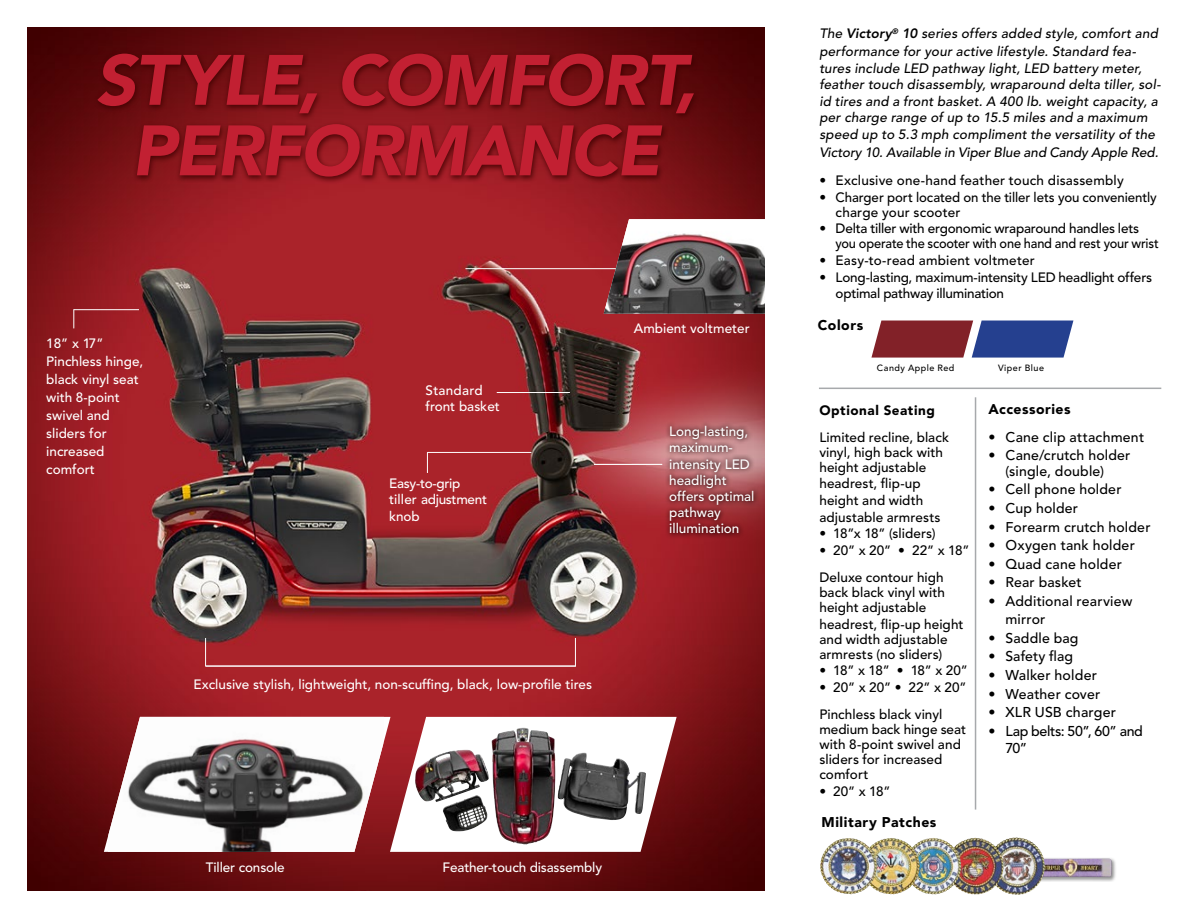
<style>
.page{position:relative;width:1188px;height:918px;background:#fff}
.page>*{position:absolute;margin:0;border:0;box-sizing:border-box;transform-origin:0 0}
.t1{font:italic 900 70.5px/70.5px "Avenir LT Std";letter-spacing:-.03em;color:#c22032;text-align:center}
.t2{font:500 14.25px "Avenir LT Std";letter-spacing:.005em;color:#000}
.t3{font:500 14.25px/17.1px "Avenir LT Std";letter-spacing:-.02em;color:#000}
.t4{font:500 14.1px/15.8px "Avenir LT Std";letter-spacing:.015em;color:#000}
.t5{font:900 14.1px "Avenir LT Std";letter-spacing:.04em;color:#000}
.t6{font:500 13.5px/15px "Avenir LT Std";color:#000}
.t7{font:italic 500 13.5px/16.5px "Avenir LT Std";letter-spacing:.015em;color:#000}
.t8{font:500 13.5px/18px "Avenir LT Std";color:#fff}
.t9{font:italic 500 13.5px "Avenir LT Std";letter-spacing:-.005em;color:#000}
.t10{font:500 13.5px/16.2px "Avenir LT Std";letter-spacing:-.02em;color:#fff}
.t11{font:900 13.5px "Avenir LT Std";letter-spacing:.04em;color:#000}
.t12{font:500 9px "Avenir LT Std";letter-spacing:.055em;color:#000}
.s1{font-weight:800}
.s2{font-size:14.1px}
</style>
<div class="page">
<img style="left:27px;top:27px;width:738px;height:864px">
<hr style="left:74px;top:309px;width:65px;height:1px;background:#fff">
<svg style="left:73px;top:309px;width:1px;height:19px"></svg>
<div style="left:1024px;top:857px;width:93px;height:25px;background:#000;opacity:.45"></div>
<img style="left:1045px;top:859px;width:67px;height:18px">
<img style="left:1004px;top:837px;width:41px;height:58px">
<img style="left:962px;top:838px;width:42px;height:57px">
<img style="left:920px;top:838px;width:42px;height:57px">
<img style="left:878px;top:838px;width:42px;height:57px">
<img style="left:820px;top:838px;width:58px;height:56px">
<hr style="left:497px;top:392px;width:73px;height:1px;background:#fff">
<hr style="left:594px;top:464px;width:68px;height:1px;background:#fff">
<hr style="left:427px;top:452px;width:104px;height:1px;background:#fff">
<hr style="left:465px;top:268px;width:167px;height:1px;background:#fff">
<hr style="left:206px;top:666px;width:370px;height:1px;background:#fff">
<svg style="left:427px;top:452px;width:1px;height:21px"></svg>
<svg style="left:205px;top:638px;width:1px;height:28px"></svg>
<svg style="left:575px;top:638px;width:1px;height:28px"></svg>
<hr style="left:819px;top:388px;width:342px;height:1px;background:#a7a9ac">
<hr style="left:975px;top:397px;width:1px;height:413px;background:#a7a9ac">
<div style="left:664px;top:420px;width:95px;height:119px;background:#140000;opacity:.8"></div>
<svg style="left:104px;top:717px;width:573px;height:135px"></svg>
<img style="left:492px;top:728px;width:63px;height:116px">
<svg style="left:871px;top:321px;width:202px;height:37px;background:#64456c"></svg>
<div style="left:93px;top:50px;width:607px;height:134px;background:#3e0000;opacity:.8"></div>
<img style="left:604px;top:219px;width:161px;height:95px">
<h1 class="t1" style="left:95px;top:46px;width:603px">STYLE, COMFORT,<br>PERFORMANCE</h1>
<p class="t8" style="left:46px;top:335px;width:99px">18” x 17”<br>Pinchless hinge, black vinyl seat with 8-point swivel and sliders for increased comfort</p>
<p class="t8" style="left:426px;top:382px;width:76px;line-height:16.2px">Standard front basket</p>
<p class="t10" style="left:389px;top:476px;width:99px">Easy-to-grip tiller adjustment knob</p>
<p class="t8" style="left:634px;top:320px;width:117px">Ambient voltmeter</p>
<p class="t8" style="left:669px;top:424px;width:87px;line-height:16.2px">Long-lasting, maximum&shy;intensity LED headlight offers optimal pathway illumination</p>
<p class="t8" style="left:194px;top:676px;width:400px">Exclusive stylish, lightweight, non-scuffing, black, low-profile tires</p>
<p class="t8" style="left:206px;top:858px;width:80px">Tiller console</p>
<p class="t8" style="left:443px;top:858px;width:161px">Feather-touch disassembly</p>
<p class="t7" style="left:819px;top:25px;width:340px;line-height:18.1px">The <span class="s1">Victory</span><sup>®</sup> <span class="s1">10</span> series offers added style, comfort and performance for your active lifestyle. Standard fea-</p>
<p class="t7" style="left:819px;top:60px;width:343px">tures include LED pathway light, LED battery meter, feather touch disassembly, wraparound delta tiller, sol&shy;id tires and a front basket. A 400 lb. weight capacity, a per charge range of up to 15.5 miles and a maximum speed up to 5.3 mph compliment the versatility of the</p>
<p class="t9" style="left:819px;top:144px;width:341px">Victory 10. Available in Viper Blue and Candy Apple Red.</p>
<p class="t6" style="left:819px;top:173px;width:306px">• Exclusive one-hand feather touch disassembly</p>
<p class="t6" style="left:836px;top:190px;width:323px;text-indent:-16px">• Charger port located on the tiller lets you conveniently charge your scooter</p>
<p class="t6" style="left:836px;top:222px;width:325px;text-indent:-16px">• Delta tiller with ergonomic wraparound handles lets you operate the scooter with one hand and rest your wrist</p>
<p class="t6" style="left:819px;top:253px;width:217px">• Easy-to-read ambient voltmeter</p>
<p class="t6" style="left:836px;top:269px;width:318px;line-height:16.6px;text-indent:-16px">• Long-lasting, maximum-intensity LED headlight offers optimal pathway illumination</p>
<p class="t5" style="left:818px;top:317px;width:47px">Colors</p>
<p class="t12" style="left:877px;top:363px;width:79px">Candy Apple Red</p>
<p class="t12" style="left:998px;top:363px;width:48px">Viper Blue</p>
<p class="t11" style="left:819px;top:402px;width:117px">Optional Seating</p>
<p class="t6" style="left:819px;top:430px;width:131px">Limited recline, black vinyl, high back with height adjustable</p>
<p class="t6" style="left:819px;top:476px;width:123px;line-height:16.6px">headrest, flip-up height and width adjustable armrests</p>
<p class="t6" style="left:819px;top:526px;width:118px">• 18”x 18” (sliders)</p>
<p class="t6" style="left:819px;top:537px;width:152px;line-height:27.3px">• 20” x 20” • 22” x 18”<br>Deluxe contour high</p>
<p class="t6" style="left:819px;top:585px;width:127px">back black vinyl with height adjustable</p>
<p class="t6" style="left:819px;top:617px;width:146px">headrest, flip-up height and width adjustable armrests (no sliders)</p>
<p class="t6" style="left:819px;top:664px;width:150px">• 18” x 18” • 18” x 20”</p>
<p class="t6" style="left:819px;top:674px;width:149px;line-height:27.3px">• 20” x 20” • 22” x 20”<br>Pinchless black vinyl</p>
<p class="t6" style="left:819px;top:722px;width:148px">medium back hinge seat with 8-point swivel and sliders for increased comfort</p>
<p class="t6" style="left:819px;top:784px;width:73px">• 20” x 18”</p>
<p class="t5" style="left:822px;top:814px;width:116px">Military Patches</p>
<p class="t5" style="left:989px;top:401px;width:84px">Accessories</p>
<p class="t4" style="left:989px;top:430px;width:157px">• Cane clip attachment</p>
<p class="t4" style="left:1005px;top:448px;width:127px;text-indent:-17px">• Cane/crutch holder (single, double)</p>
<p class="t4" style="left:989px;top:482px;width:134px">• Cell phone holder</p>
<p class="t4" style="left:989px;top:501px;width:91px">• Cup holder</p>
<p class="t4" style="left:989px;top:519px;width:163px">• Forearm crutch holder</p>
<p class="t4" style="left:989px;top:538px;width:148px">• Oxygen tank holder</p>
<p class="t4" style="left:989px;top:556px;width:135px">• Quad cane holder</p>
<p class="t4" style="left:989px;top:575px;width:95px">• Rear basket</p>
<p class="t4" style="left:1005px;top:592px;width:128px;line-height:18.6px;text-indent:-17px">• Additional rearview mirror</p>
<p class="t4" style="left:989px;top:630px;width:91px">• Saddle bag</p>
<p class="t4" style="left:989px;top:649px;width:86px">• Safety flag</p>
<p class="t2" style="left:989px;top:667px;width:110px"><span class="s2">•</span> Walker holder</p>
<p class="t4" style="left:989px;top:686px;width:113px">• Weather cover</p>
<p class="t2" style="left:989px;top:704px;width:129px"><span class="s2">•</span> XLR USB charger</p>
<p class="t3" style="left:1005px;top:723px;width:139px;text-indent:-17px"><span class="s2">•</span> Lap belts: 50”, 60” and<br>70”</p>
</div>
